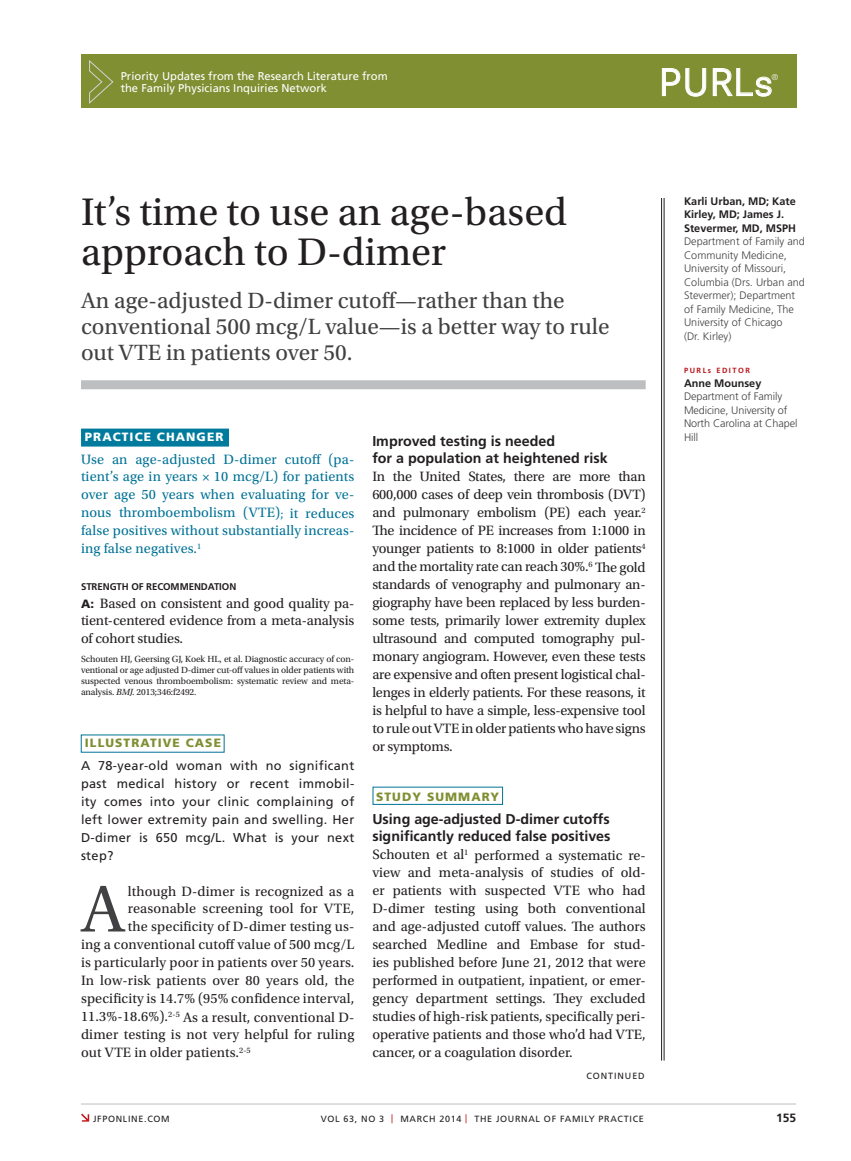
<style>
.page{position:relative;width:851px;height:1161px;background:#fff}
.page>*{position:absolute;margin:0;border:0;box-sizing:border-box;transform-origin:0 0}
.t1{font:69.45px "Utopia Std";color:#414042}
.t2{font:40.5px/40.5px "Utopia Std";color:#231f20}
.t3{font:36px "Neuzeit SLT Std";letter-spacing:.04em;color:#fff}
.t4{font:23.25px/26.2px "Utopia Std";color:#414042}
.t5{font:14.25px/18px "Utopia Std";letter-spacing:.01em;color:#231f20;text-align:justify}
.t6{font:14.25px/18px "Utopia Std";letter-spacing:.01em;color:#007296;text-align:justify}
.t7{font:700 14.25px/18px "Frutiger LT Std";color:#231f20}
.t8{font:12.75px/18px "Frutiger LT Std";letter-spacing:.025em;color:#231f20;text-align:justify}
.t9{font:900 12px "Frutiger LT Std";letter-spacing:.09em;color:#7f8f32}
.t10{font:900 12px "Frutiger LT Std";letter-spacing:.09em;color:#fff}
.t11{font:700 12px "Frutiger LT Std";color:#231f20}
.t12{font:11.25px/12.1px "Frutiger LT Std";color:#fff}
.t13{font:300 10.8px/13.5px "Frutiger LT Std";color:#414042}
.t14{font:700 10.8px/13.5px "Frutiger LT Std";color:#231f20}
.t15{font:700 9.75px "Frutiger LT Std";letter-spacing:-.005em;color:#231f20}
.t16{font:9.3px/10.8px "Utopia Std";letter-spacing:-.01em;color:#231f20;text-align:justify}
.t17{font:9px "Frutiger LT Std";letter-spacing:.075em;color:#231f20}
.t18{font:7.8px "Neuzeit SLT Std";color:#fff}
.t19{font:700 7.5px "Frutiger LT Std";letter-spacing:.2em;color:#ba141a}
.s1{font-size:12px}
.s2{font-family:"Frutiger LT Std";font-weight:900;font-size:12px}
.s3{font-style:italic}
.s4{color:#c4161c}
</style>
<div class="page">
<div style="left:81px;top:54px;width:715px;height:54px;background:#7f8f32"></div>
<svg style="left:89px;top:60px;width:25px;height:44px"></svg>
<svg style="left:662px;top:68px;width:44px;height:28px"></svg>
<svg style="left:712px;top:68px;width:59px;height:28px"></svg>
<div style="left:81px;top:380px;width:564px;height:9px;background:#bcbec0"></div>
<div style="left:81px;top:429px;width:148px;height:18px;background:#007b9d"></div>
<hr style="left:663px;top:198px;width:1px;height:863px;background:#231f20">
<hr style="left:661px;top:198px;width:1px;height:863px;background:#231f20">
<div style="left:373px;top:787px;width:129px;height:18px;border:1px solid #007296"></div>
<svg style="left:81px;top:1114px;width:8px;height:8px"></svg>
<hr style="left:81px;top:1104px;width:715px;height:1px;background:#bcbec0">
<p class="t12" style="left:121px;top:70px;width:268px">Priority Updates from the Research Literature from the Family Physicians Inquiries Network</p>
<h3 class="t3" style="left:659px;top:60px;width:115px">PURLs</h3>
<p class="t18" style="left:771px;top:72px;width:8px">®</p>
<h2 class="t2" style="left:81px;top:192px;width:487px">It’s time to use an age-based approach to D-dimer</h2>
<h3 class="t4" style="left:81px;top:288px;width:530px">An age-adjusted D-dimer cutoff—rather than the conventional 500 mcg/L value—is a better way to rule out VTE in patients over 50.</h3>
<p class="t10" style="left:85px;top:430px;width:140px">PRACTICE CHANGER</p>
<p class="t6" style="left:81px;top:450px;width:275px">Use an age-adjusted D-dimer cutoff (pa&shy;tient’s age in years × 10 mcg/L) for patients over age 50 years when evaluating for ve&shy;nous thromboembolism (VTE)<span class="s1">;</span> it reduces false positives without substantially increas&shy;ing false negatives.<sup>1</sup></p>
<p class="t15" style="left:81px;top:580px;width:98px">Stre ngth of Recomme</p>
<p class="t15" style="left:194px;top:580px;width:44px">ndation</p>
<p class="t5" style="left:81px;top:594px;width:275px"><span class="s2">A:</span> Based on consistent and good quality pa&shy;tient-centered evidence from a meta-analysis of cohort studies.</p>
<p class="t16" style="left:81px;top:654px;width:275px">Schouten HJ, Geersing GJ, Koek HL, et al. Diagnostic accuracy of con&shy;ventional or age adjusted D-dimer cut-off values in older patients with suspected venous thromboembolism: systematic review and meta&shy;analysis. <span class="s3">BMJ.</span> 2013;346:f2492.</p>
<p class="t9" style="left:85px;top:736px;width:138px">ILLUSTRATIVE CASE</p>
<p class="t8" style="left:81px;top:756px;width:275px">A 78-year-old woman with no significant past medical history or recent immobil&shy;ity comes into your clinic complaining of left lower extremity pain and swelling. Her D-dimer is 650 mcg/L. What is your next step?</p>
<h1 class="t1" style="left:81px;top:871px;width:46px">A</h1>
<p class="t5" style="left:128px;top:882px;width:228px">lthough D-dimer is recognized as a</p>
<p class="t5" style="left:128px;top:900px;width:228px">reasonable screening tool for VTE,</p>
<p class="t5" style="left:128px;top:918px;width:228px">the specificity of D-dimer testing us-</p>
<p class="t5" style="left:81px;top:936px;width:275px">ing a conventional cutoff value of 500 mcg/L</p>
<p class="t5" style="left:81px;top:954px;width:275px">is particularly poor in patients over 50 years.</p>
<p class="t5" style="left:81px;top:972px;width:275px">In low-risk patients over 80 years old, the</p>
<p class="t5" style="left:81px;top:990px;width:275px">specificity is 14.7% (95% confidence interval,</p>
<p class="t5" style="left:81px;top:1008px;width:275px">11.3%-18.6%).<sup>2-5</sup> As a result, conventional D-</p>
<p class="t5" style="left:81px;top:1026px;width:275px">dimer testing is not very helpful for ruling</p>
<p class="t5" style="left:81px;top:1044px;width:171px">out VTE in older patients.<sup>2-5</sup></p>
<p class="t7" style="left:372px;top:432px;width:237px">Improved testing is needed<br>for a population at heightened risk</p>
<p class="t5" style="left:372px;top:468px;width:275px">In the United States, there are more than 600,000 cases of deep vein thrombosis (DVT) and pulmonary embolism (PE) each year.<sup>2<br></sup>The incidence of PE increases from 1:1000 in younger patients to 8:1000 in older patients<sup>4 </sup>and the mortality rate can reach 30%.<sup>6</sup> The gold standards of venography and pulmonary an&shy;giography have been replaced by less burden&shy;some tests, primarily lower extremity duplex ultrasound and computed tomography pul&shy;monary angiogram. However, even these tests are expensive and often present logistical chal&shy;lenges in elderly patients. For these reasons, it is helpful to have a simple, less-expensive tool to rule out VTE in older patients who have signs or symptoms.</p>
<p class="t9" style="left:376px;top:790px;width:124px">STUDY SUMMARY</p>
<p class="t7" style="left:372px;top:810px;width:240px">Using age-adjusted D-dimer cutoffs significantly reduced false positives</p>
<p class="t5" style="left:372px;top:846px;width:275px">Schouten et al<sup>1</sup> performed a systematic re&shy;view and meta-analysis of studies of old&shy;er patients with suspected VTE who had D-dimer testing using both conventional and age-adjusted cutoff values. The authors searched Medline and Embase for stud&shy;ies published before June 21, 2012 that were performed in outpatient, inpatient, or emer&shy;gency department settings. They excluded studies of high-risk patients, specifically peri&shy;operative patients and those who’d had VTE, cancer, or a coagulation disorder.</p>
<p class="t17" style="left:586px;top:1071px;width:22px">continu</p>
<p class="t17" style="left:632px;top:1071px;width:13px">ed</p>
<p class="t14" style="left:684px;top:194px;width:114px">Karli Urban, MD; Kate<br>Kirley, MD; James J.<br>Stevermer, MD, MSPH</p>
<p class="t13" style="left:684px;top:235px;width:122px">Department of Family and<br>Community Medicine,<br>University of Missouri,<br>Columbia (Drs. Urban and<br>Stevermer); Department of Family Medicine, The<br>University of Chicago<br>(Dr. Kirley)</p>
<p class="t19" style="left:684px;top:366px;width:66px">PURLs Ed itor</p>
<p class="t14" style="left:684px;top:377px;width:79px">Anne Mounsey</p>
<p class="t13" style="left:684px;top:390px;width:115px">Department of Family<br>Medicine, University of<br>North Carolina at Chapel<br>Hill</p>
<p class="t17" style="left:93px;top:1113px;width:29px">jfponlin</p>
<p class="t17" style="left:138px;top:1113px;width:33px">e.com</p>
<p class="t17" style="left:321px;top:1113px;width:195px">Vol 63, No 3 <span class="s4">|</span> MARCH 2014 <span class="s4">|</span> Th e Journal</p>
<p class="t17" style="left:544px;top:1113px;width:101px">of Family Practi ce</p>
<p class="t11" style="left:776px;top:1111px;width:22px">155</p>
</div>
